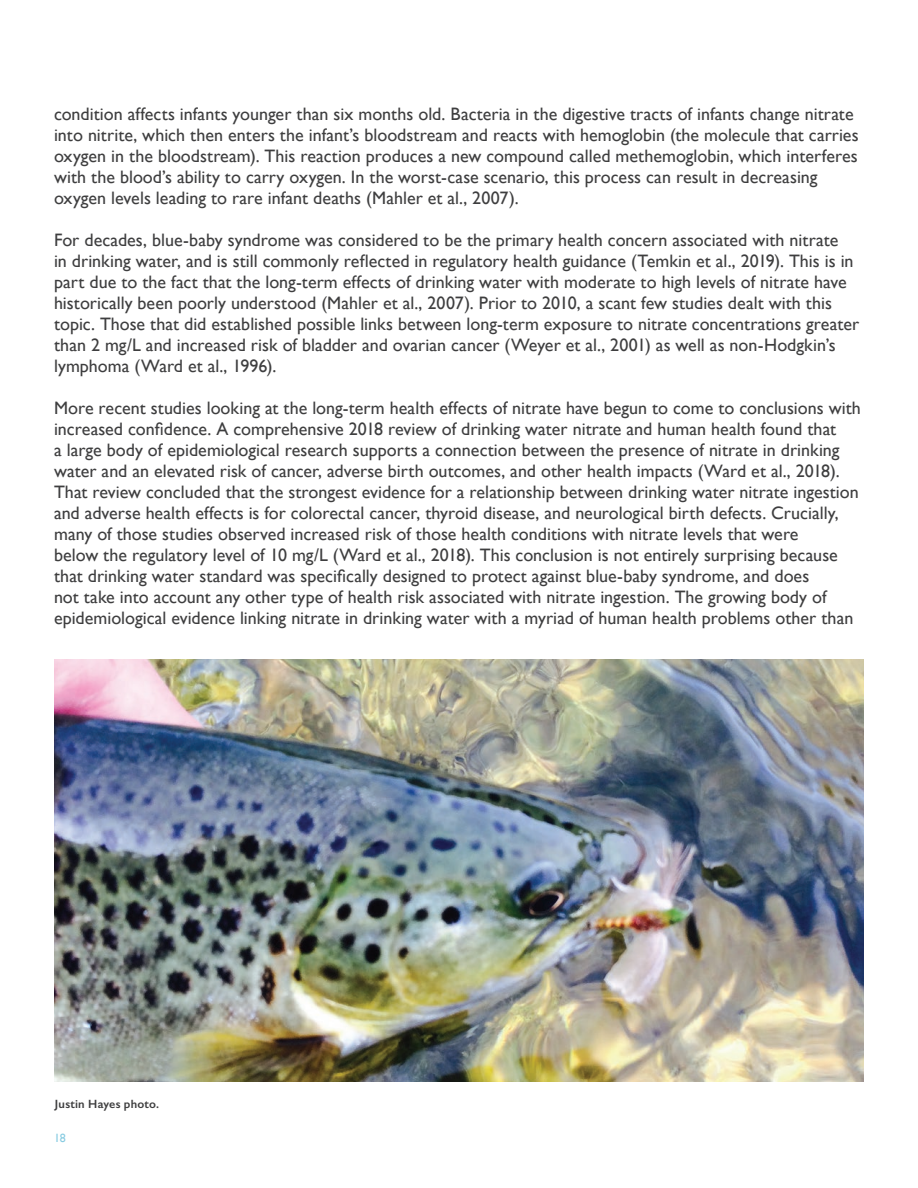
<style>
.page{position:relative;width:918px;height:1188px;background:#fff}
.page>*{position:absolute;margin:0;border:0;box-sizing:border-box;transform-origin:0 0}
.t1{font:18px/21px "Gill Sans";color:#3e3e3f}
.t2{font:600 12px "Gill Sans";letter-spacing:.02em;color:#3e3e3f}
.t3{font:12px "Gill Sans";color:#87cbe1}
</style>
<div class="page">
<img style="left:54px;top:660px;width:810px;height:422px">
<p class="t1" style="left:54px;top:104px;width:806px">condition affects infants younger than six months old. Bacteria in the digestive tracts of infants change nitrate into nitrite, which then enters the infant’s bloodstream and reacts with hemoglobin (the molecule that carries oxygen in the bloodstream). This reaction produces a new compound called methemoglobin, which interferes with the blood’s ability to carry oxygen. In the worst-case scenario, this process can result in decreasing oxygen levels leading to rare infant deaths (Mahler et al., 2007).</p>
<p class="t1" style="left:54px;top:230px;width:807px">For decades, blue-baby syndrome was considered to be the primary health concern associated with nitrate<br>in drinking water, and is still commonly reflected in regulatory health guidance (Temkin et al., 2019). This is in part due to the fact that the long-term effects of drinking water with moderate to high levels of nitrate have historically been poorly understood (Mahler et al., 2007). Prior to 2010, a scant few studies dealt with this topic. Those that did established possible links between long-term exposure to nitrate concentrations greater than 2 mg/L and increased risk of bladder and ovarian cancer (Weyer et al., 2001) as well as non-Hodgkin’s lymphoma (Ward et al., 1996).</p>
<p class="t1" style="left:54px;top:398px;width:808px">More recent studies looking at the long-term health effects of nitrate have begun to come to conclusions with increased confidence. A comprehensive 2018 review of drinking water nitrate and human health found that<br>a large body of epidemiological research supports a connection between the presence of nitrate in drinking water and an elevated risk of cancer, adverse birth outcomes, and other health impacts (Ward et al., 2018).<br>That review concluded that the strongest evidence for a relationship between drinking water nitrate ingestion and adverse health effects is for colorectal cancer, thyroid disease, and neurological birth defects. Crucially, many of those studies observed increased risk of those health conditions with nitrate levels that were<br>below the regulatory level of 10 mg/L (Ward et al., 2018). This conclusion is not entirely surprising because that drinking water standard was specifically designed to protect against blue-baby syndrome, and does<br>not take into account any other type of health risk associated with nitrate ingestion. The growing body of epidemiological evidence linking nitrate in drinking water with a myriad of human health problems other than</p>
<p class="t2" style="left:55px;top:1097px;width:106px">Justin Hayes photo.</p>
<p class="t3" style="left:54px;top:1131px;width:13px">18</p>
</div>
